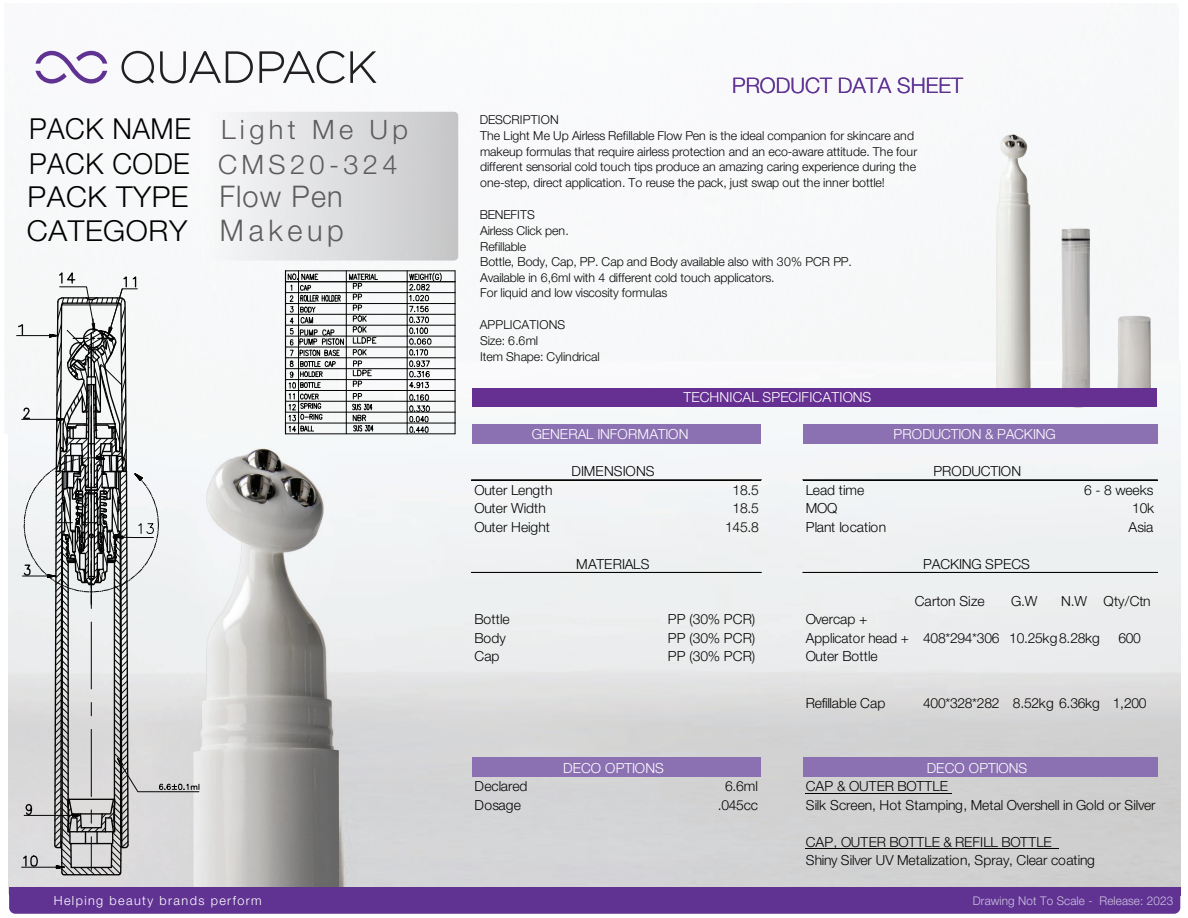
<style>
.page{position:relative;width:1188px;height:918px;background:#fff}
.page>*{position:absolute;margin:0;border:0;box-sizing:border-box;transform-origin:0 0}
.t1{font:300 28.95px "Helvetica Neue";letter-spacing:.02em;color:#000}
.t2{font:300 26.7px "Helvetica Neue";letter-spacing:.16em;color:#5e5b5d}
.t3{font:300 21.3px "Helvetica Neue";color:#603393}
.t4{font:300 13.95px/18.5px "Helvetica Neue";letter-spacing:-.005em;color:#040503}
.t5{font:300 13.95px "Helvetica Neue";letter-spacing:.005em;color:#fff}
.t6{font:300 13.95px "Helvetica Neue";letter-spacing:-.005em;color:#fdfefe}
.t7{font:300 12.6px "Helvetica Neue";letter-spacing:.11em;color:#fff}
.t8{font:300 12.3px/15.6px "Helvetica Neue";letter-spacing:-.01em;color:#040503}
.t9{font:300 12.3px "Helvetica Neue";letter-spacing:.015em;color:#040503}
.t10{font:300 12px "Helvetica Neue";letter-spacing:.01em;color:#d0c4e0}
.s1{font-size:28.95px;color:#000}
.s2{font-size:29.85px;color:#5e5b5d}
</style>
<div class="page">
<img style="left:9px;top:434px;width:331px;height:453px">
<img style="left:340px;top:388px;width:840px;height:499px">
<img style="left:887px;top:134px;width:294px;height:332px">
<div style="left:9px;top:887px;width:1171px;height:27px;background:#603393;border-radius:6px"></div>
<div style="left:201px;top:112px;width:258px;height:149px;background:linear-gradient(to right,#f9fafb,#c6c6c8);border-radius:5px"></div>
<div style="left:9px;top:887px;width:1171px;height:9px;background:#603393"></div>
<svg style="left:35px;top:51px;width:72px;height:33px"></svg>
<svg style="left:122px;top:51px;width:255px;height:32px"></svg>
<div style="left:473px;top:388px;width:684px;height:19px;background:#663092"></div>
<div style="left:473px;top:424px;width:288px;height:20px;background:#8b70b2"></div>
<div style="left:803px;top:424px;width:354px;height:20px;background:#8b70b2"></div>
<div style="left:473px;top:758px;width:288px;height:19px;background:#8b70b2"></div>
<div style="left:803px;top:758px;width:354px;height:19px;background:#8b70b2"></div>
<hr style="left:806px;top:793px;width:146px;height:1px;background:#040503">
<hr style="left:806px;top:848px;width:253px;height:1px;background:#040503">
<hr style="left:472px;top:480px;width:289px;height:1px;background:#040503">
<hr style="left:803px;top:480px;width:354px;height:1px;background:#040503">
<hr style="left:472px;top:572px;width:289px;height:1px;background:#040503">
<hr style="left:803px;top:572px;width:354px;height:1px;background:#040503">
<svg style="left:17px;top:272px;width:183px;height:605px"></svg>
<svg style="left:285px;top:270px;width:171px;height:165px"></svg>
<hr style="left:285px;top:271px;width:1px;height:163px;background:#050504">
<hr style="left:285px;top:433px;width:170px;height:1px;background:#050504">
<h3 class="t3" style="left:732px;top:77px;width:232px">PRODUCT DATA SHEET</h3>
<h2 class="t2" style="left:29px;top:120px;width:381px"><span class="s1">PACK NAME</span> Light Me Up</h2>
<p class="t9" style="left:480px;top:115px;width:81px">DESCRIPTION</p>
<p class="t8" style="left:480px;top:129px;width:439px">The Light Me Up Airless Refillable Flow Pen is the ideal companion for skincare and makeup formulas that require airless protection and an eco-aware attitude. The four different sensorial cold touch tips produce an amazing caring experience during the one-step, direct application. To reuse the pack, just swap out the inner bottle!</p>
<p class="t8" style="left:480px;top:224px;width:373px">Airless Click pen.<br>Refillable<br>Bottle, Body, Cap, PP. Cap and Body available also with 30% PCR PP.<br>Available in 6,6ml with 4 different cold touch applicators.<br>For liquid and low viscosity formulas</p>
<h2 class="t2" style="left:29px;top:155px;width:370px"><span class="s1">PACK CODE</span> CMS20-324</h2>
<h1 class="t1" style="left:28px;top:186px;width:317px">PACK TYPE <span class="s2">Flow Pen</span></h1>
<p class="t8" style="left:480px;top:208px;width:57px">BENEFITS</p>
<h1 class="t1" style="left:27px;top:220px;width:318px">CATEGORY <span class="s2">Makeup</span></h1>
<p class="t8" style="left:480px;top:318px;width:121px">APPLICATIONS<br>Size: 6.6ml<br>Item Shape: Cylindrical</p>
<p class="t5" style="left:684px;top:392px;width:189px">TECHNICAL SPECIFICATIONS</p>
<p class="t5" style="left:532px;top:429px;width:158px">GENERAL INFORMATION</p>
<p class="t5" style="left:894px;top:429px;width:164px">PRODUCTION &amp; PACKING</p>
<p class="t4" style="left:572px;top:463px;width:84px">DIMENSIONS</p>
<p class="t4" style="left:933px;top:463px;width:89px">PRODUCTION</p>
<p class="t4" style="left:474px;top:482px;width:80px">Outer Length</p>
<p class="t4" style="left:806px;top:482px;width:60px">Lead time</p>
<p class="t4" style="left:474px;top:500px;width:73px">Outer Width</p>
<p class="t4" style="left:806px;top:500px;width:33px">MOQ</p>
<p class="t4" style="left:474px;top:519px;width:77px">Outer Height</p>
<p class="t4" style="left:725px;top:519px;width:35px">145.8</p>
<p class="t4" style="left:806px;top:519px;width:82px">Plant location</p>
<p class="t4" style="left:1129px;top:519px;width:26px">Asia</p>
<p class="t4" style="left:733px;top:482px;width:28px">18.5</p>
<p class="t4" style="left:1084px;top:482px;width:71px">6 - 8 weeks</p>
<p class="t4" style="left:733px;top:500px;width:28px">18.5</p>
<p class="t4" style="left:1132px;top:500px;width:23px">10k</p>
<p class="t4" style="left:576px;top:556px;width:75px">MATERIALS</p>
<p class="t4" style="left:923px;top:556px;width:108px">PACKING SPECS</p>
<p class="t4" style="left:915px;top:593px;width:71px">Carton Size</p>
<p class="t4" style="left:1011px;top:593px;width:28px">G.W</p>
<p class="t4" style="left:1061px;top:593px;width:91px">N.W Qty/Ctn</p>
<p class="t4" style="left:474px;top:611px;width:37px">Bottle</p>
<p class="t4" style="left:668px;top:611px;width:89px">PP (30% PCR)</p>
<p class="t4" style="left:806px;top:611px;width:63px">Overcap +</p>
<p class="t4" style="left:474px;top:630px;width:33px">Body</p>
<p class="t4" style="left:668px;top:630px;width:89px">PP (30% PCR)</p>
<p class="t4" style="left:806px;top:630px;width:105px">Applicator head +</p>
<p class="t4" style="left:474px;top:648px;width:27px">Cap</p>
<p class="t4" style="left:668px;top:648px;width:89px">PP (30% PCR)</p>
<p class="t4" style="left:806px;top:648px;width:73px">Outer Bottle</p>
<p class="t4" style="left:806px;top:695px;width:81px">Refillable Cap</p>
<p class="t4" style="left:923px;top:630px;width:178px">408*294*306 10.25kg8.28kg</p>
<p class="t4" style="left:1118px;top:630px;width:24px">600</p>
<p class="t4" style="left:923px;top:695px;width:225px">400*328*282 8.52kg 6.36kg 1,200</p>
<p class="t5" style="left:563px;top:762px;width:102px">DECO OPTIONS</p>
<p class="t6" style="left:927px;top:762px;width:102px">DECO OPTIONS</p>
<p class="t4" style="left:474px;top:778px;width:55px">Declared</p>
<p class="t4" style="left:725px;top:778px;width:34px">6.6ml</p>
<p class="t4" style="left:806px;top:778px;width:144px">CAP &amp; OUTER BOTTLE</p>
<p class="t4" style="left:474px;top:797px;width:48px">Dosage</p>
<p class="t4" style="left:718px;top:797px;width:42px">.045cc</p>
<p class="t4" style="left:806px;top:797px;width:351px">Silk Screen, Hot Stamping, Metal Overshell in Gold or Silver</p>
<p class="t4" style="left:806px;top:834px;width:291px">CAP, OUTER BOTTLE &amp; REFILL BOTTLE<br>Shiny Silver UV Metalization, Spray, Clear coating</p>
<p class="t7" style="left:54px;top:896px;width:209px">Helping beauty brands perform</p>
<p class="t10" style="left:973px;top:896px;width:202px">Drawing Not To Scale - Release: 2023</p>
</div>
